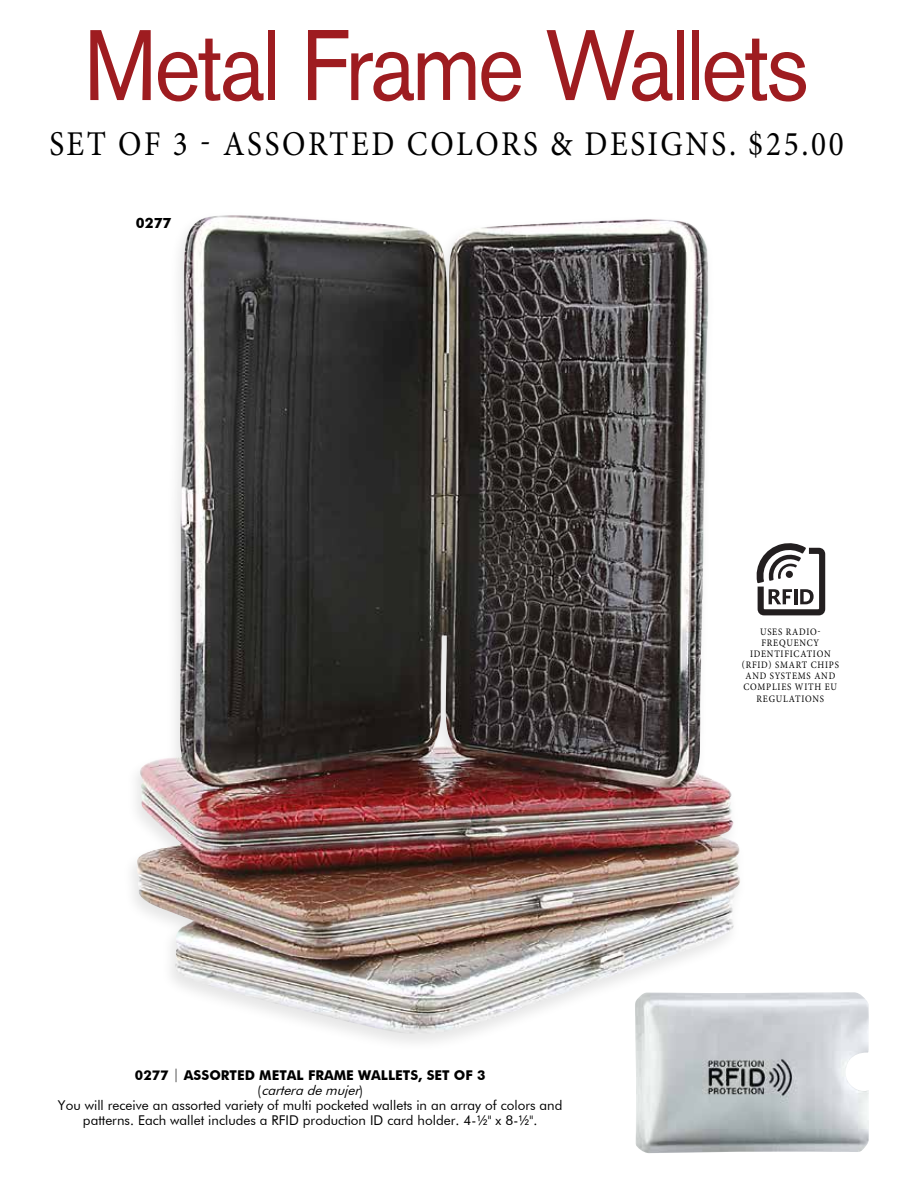
<style>
.page{position:relative;width:918px;height:1188px;background:#fff}
.page>*{position:absolute;margin:0;border:0;box-sizing:border-box;transform-origin:0 0}
.t1{font:99.15px "Akzidenz Grotesk BE";letter-spacing:-.035em;color:#9e1c20;scale:.9 1}
.t2{font:34.8px "Minion Pro";letter-spacing:.08em;color:#000;scale:.9 1}
.t3{font:700 14.25px "Futura BT";color:#000}
.t4{font:13.5px/15px "Futura BT";color:#000;text-align:center}
.t5{font:9.9px/11.1px "Minion Pro";letter-spacing:.085em;color:#000;text-align:center;scale:.9 1}
.s1{font-weight:700}
.s2{font-weight:300}
.s3{font-style:italic}
.s4{font-family:"Avenir Next LT Pro"}
</style>
<div class="page">
<img style="left:136px;top:216px;width:604px;height:818px">
<svg style="left:756px;top:543px;width:69px;height:72px"></svg>
<hr style="left:794px;top:589px;width:3px;height:15px;background:#231f20">
<img style="left:635px;top:992px;width:234px;height:161px">
<h1 class="t1" style="left:84px;top:6px;width:807px">Metal Frame Wallets</h1>
<h2 class="t2" style="left:49px;top:121px;width:884px">SET OF 3 - ASSORTED COLORS &amp; DESIGNS. $25.00</h2>
<p class="t3" style="left:136px;top:214px;width:37px">0277</p>
<p class="t4" style="left:58px;top:1068px;width:506px"><span class="s1">0277</span> <span class="s2">|</span> <span class="s1">ASSORTED METAL FRAME WALLETS, SET OF 3<br></span>( <span class="s3">carterademujer</span>)<br>You will receive an assorted variety of multi pocketed wallets in an array of colors and patterns. Each wallet includes a RFID production ID card holder. 4-<span class="s4">½</span>" x 8-<span class="s4">½</span>".</p>
<p class="t5" style="left:742px;top:626px;width:109px">USES RADIO-<br>FREQUENCY<br>IDENTIFICATION (RFID) SMART CHIPS<br>AND SYSTEMS AND<br>COMPLIES WITH EU<br>REGULATIONS</p>
</div>
